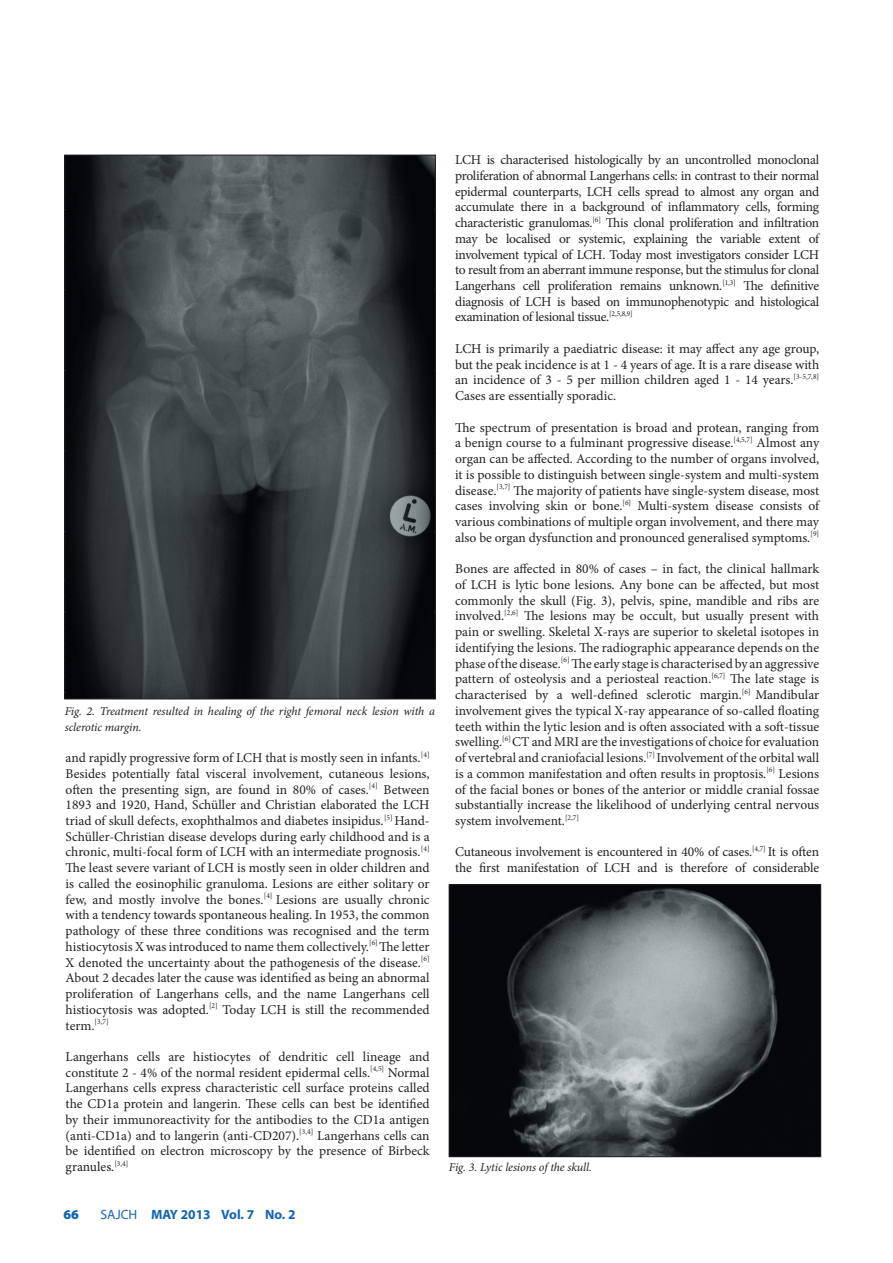
<style>
.page{position:relative;width:893px;height:1263px;background:#fff}
.page>*{position:absolute;margin:0;border:0;box-sizing:border-box;transform-origin:0 0}
.BODY_COPY{font:13.5px/15.8px "Minion Pro";letter-spacing:-.01em;color:#231f20;text-align:justify}
.t1{font:700 13.5px "Myriad Pro";color:#1364b1}
.t2{font:900 13.5px "Myriad Pro";color:#1364b1}
.CAPTIONS{font:italic 12px/15.8px "Minion Pro";letter-spacing:-.01em;color:#231f20}
.s1{font-weight:400}
</style>
<div class="page">
<img style="left:67px;top:157px;width:367px;height:540px">
<img style="left:451px;top:887px;width:368px;height:268px">
<div style="left:449px;top:885px;width:372px;height:272px;border:1px solid #231f20"></div>
<p class="CAPTIONS" style="left:65px;top:703px;width:372px">Fig. 2. Treatment resulted in healing of the right femoral neck lesion with a sclerotic margin.</p>
<p class="BODY_COPY" style="left:66px;top:750px;width:365px">and rapidly progressive form of LCH that is mostly seen in infants.<sup>[4] </sup>Besides potentially fatal visceral involvement, cutaneous lesions, often the presenting sign, are found in 80% of cases.<sup>[4]</sup> Between 1893 and 1920, Hand, Schüller and Christian elaborated the LCH triad of skull defects, exophthalmos and diabetes insipidus.<sup>[5]</sup> Hand-Schüller-Christian disease develops during early childhood and is a chronic, multi-focal form of LCH with an intermediate prognosis.<sup>[4] </sup>The least severe variant of LCH is mostly seen in older children and is called the eosinophilic granuloma. Lesions are either solitary or few, and mostly involve the bones.<sup>[4]</sup> Lesions are usually chronic with a tendency towards spontaneous healing. In 1953, the common pathology of these three conditions was recognised and the term histiocytosis X was introduced to name them collectively.<sup>[6]</sup> The letter X denoted the uncertainty about the pathogenesis of the disease.<sup>[6] </sup>About 2 decades later the cause was identified as being an abnormal proliferation of Langerhans cells, and the name Langerhans cell histiocytosis was adopted.<sup>[2]</sup> Today LCH is still the recommended term.<sup>[3,7]</sup></p>
<p class="BODY_COPY" style="left:66px;top:1049px;width:366px">Langerhans cells are histiocytes of dendritic cell lineage and constitute 2 - 4% of the normal resident epidermal cells.<sup>[4,5]</sup> Normal Langerhans cells express characteristic cell surface proteins called the CD1a protein and langerin. These cells can best be identified by their immunoreactivity for the antibodies to the CD1a antigen (anti-CD1a) and to langerin (anti-CD207).<sup>[3,4]</sup> Langerhans cells can be identified on electron microscopy by the presence of Birbeck granules.<sup>[3,4]</sup></p>
<p class="t2" style="left:64px;top:1207px;width:17px">66</p>
<p class="t1" style="left:101px;top:1206px;width:197px"><span class="s1">SAJCH</span> MAY 2013 Vol. 7 No. 2</p>
<p class="BODY_COPY" style="left:455px;top:152px;width:366px">LCH is characterised histologically by an uncontrolled monoclonal proliferation of abnormal Langerhans cells: in contrast to their normal epidermal counterparts, LCH cells spread to almost any organ and accumulate there in a background of inflammatory cells, forming characteristic granulomas.<sup>[6]</sup> This clonal proliferation and infiltration may be localised or systemic, explaining the variable extent of involvement typical of LCH. Today most investigators consider LCH to result from an aberrant immune response, but the stimulus for clonal Langerhans cell proliferation remains unknown.<sup>[1,3]</sup> The definitive diagnosis of LCH is based on immunophenotypic and histological examination of lesional tissue.<sup>[2,5,8,9]</sup></p>
<p class="BODY_COPY" style="left:455px;top:341px;width:366px">LCH is primarily a paediatric disease: it may affect any age group, but the peak incidence is at 1 - 4 years of age. It is a rare disease with an incidence of 3 - 5 per million children aged 1 - 14 years.<sup>[3-5,7,8] </sup>Cases are essentially sporadic.</p>
<p class="BODY_COPY" style="left:455px;top:419px;width:366px">The spectrum of presentation is broad and protean, ranging from a benign course to a fulminant progressive disease.<sup>[4,5,7]</sup> Almost any organ can be affected. According to the number of organs involved, it is possible to distinguish between single-system and multi-system disease.<sup>[3,7]</sup> The majority of patients have single-system disease, most cases involving skin or bone.<sup>[6]</sup> Multi-system disease consists of various combinations of multiple organ involvement, and there may also be organ dysfunction and pronounced generalised symptoms.<sup>[9]</sup></p>
<p class="BODY_COPY" style="left:455px;top:561px;width:366px">Bones are affected in 80% of cases – in fact, the clinical hallmark of LCH is lytic bone lesions. Any bone can be affected, but most commonly the skull (Fig. 3), pelvis, spine, mandible and ribs are involved.<sup>[2,6]</sup> The lesions may be occult, but usually present with pain or swelling. Skeletal X-rays are superior to skeletal isotopes in identifying the lesions. The radiographic appearance depends on the phase of the disease.<sup>[6]</sup> The early stage is characterised by an aggressive pattern of osteolysis and a periosteal reaction.<sup>[6,7]</sup> The late stage is characterised by a well-defined sclerotic margin.<sup>[6]</sup> Mandibular involvement gives the typical X-ray appearance of so-called floating teeth within the lytic lesion and is often associated with a soft-tissue swelling.<sup>[6]</sup> CT and MRI are the investigations of choice for evaluation of vertebral and craniofacial lesions.<sup>[7]</sup> Involvement of the orbital wall is a common manifestation and often results in proptosis.<sup>[6]</sup> Lesions of the facial bones or bones of the anterior or middle cranial fossae substantially increase the likelihood of underlying central nervous system involvement.<sup>[2,7]</sup></p>
<p class="BODY_COPY" style="left:455px;top:844px;width:365px">Cutaneous involvement is encountered in 40% of cases.<sup>[4,7]</sup> It is often the first manifestation of LCH and is therefore of considerable</p>
<p class="CAPTIONS" style="left:449px;top:1159px;width:144px">Fig. 3. Lytic lesions of the skull.</p>
</div>
